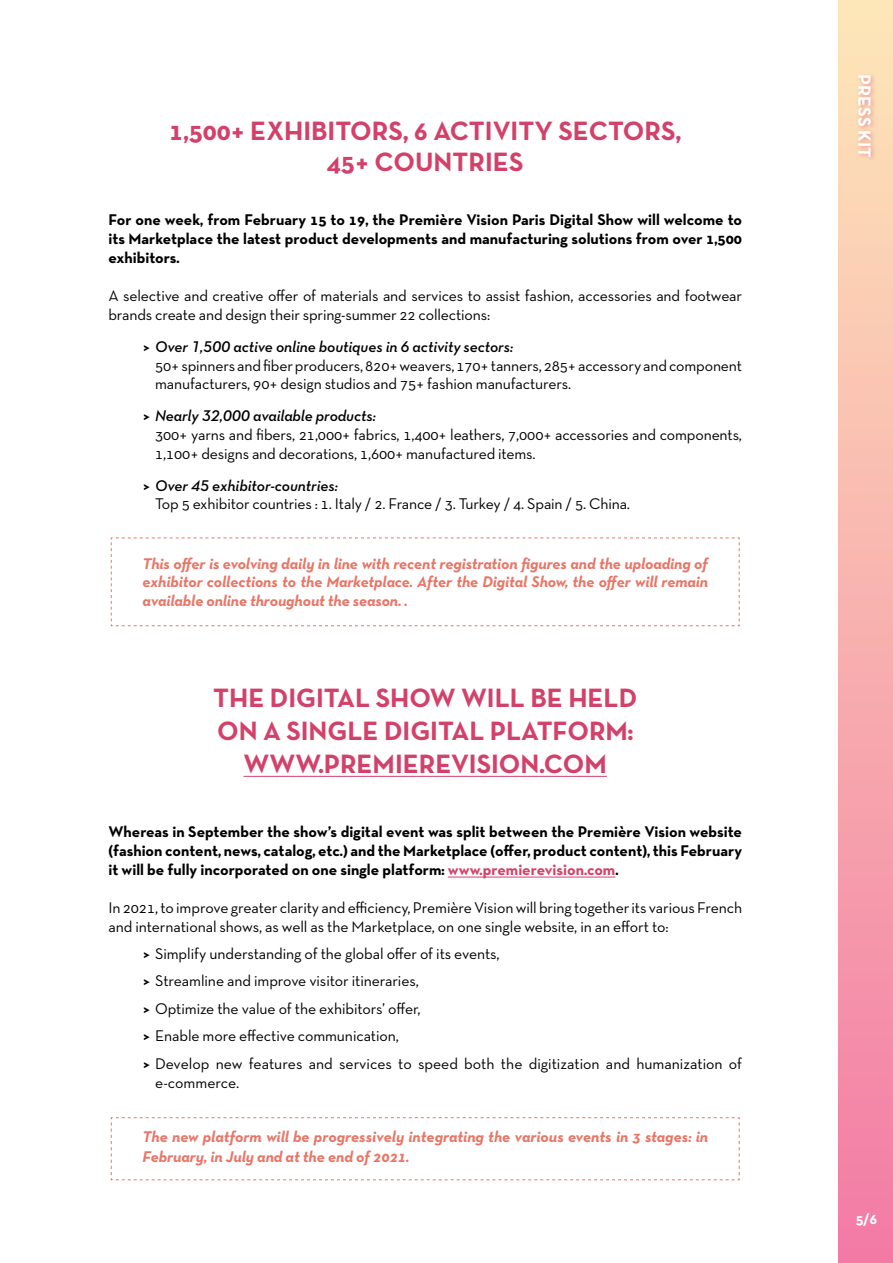
<style>
.page{position:relative;width:893px;height:1263px;background:#fff}
.page>*{position:absolute;margin:0;border:0;box-sizing:border-box;transform-origin:0 0}
.t1{font:700 27px/33px "Neutra Text TF";color:#d3416a;text-align:center}
.t2{font:700 18px "Neutra Text TF";color:#fff}
.t3{font:15.75px/18.9px "Neutra Text TF";letter-spacing:-.01em;color:#000}
.t4{font:700 15.75px/18.9px "Neutra Text TF";color:#000;text-align:justify}
.t5{font:italic 700 15.75px/18.9px "Neutra Text TF";color:#e97566;text-align:justify}
.t6{font:15.75px "Neutra Text TF Demi Italic Alt";letter-spacing:-.005em;color:#000}
.t7{font:700 15px "Neutra Text TF";color:#fff}
.s1{font-family:"Neutra Text TF";font-weight:700}
.s2{color:#d3416a}
.s3{font-weight:700}
</style>
<div class="page">
<svg style="left:111px;top:537px;width:629px;height:89px"></svg>
<div style="left:839px;top:0;width:54px;height:1263px;background:linear-gradient(to bottom,#fde7b9,#f37aa6)"></div>
<hr style="left:448px;top:877px;width:167px;height:1px;background:#d3416a">
<hr style="left:244px;top:776px;width:363px;height:1px;background:#d3416a">
<svg style="left:111px;top:1117px;width:629px;height:63px"></svg>
<div style="left:855px;top:72px;width:22px;height:91px;background:#d3416a;opacity:.45"></div>
<h1 class="t1" style="left:169px;top:114px;width:513px;line-height:31.5px">1,500+ EXHIBITORS, 6 ACTIVITY SECTORS,<br>45+ COUNTRIES</h1>
<p class="t4" style="left:108px;top:210px;width:635px">For one week, from February 15 to 19, the Première Vision Paris Digital Show will welcome to its Marketplace the latest product developments and manufacturing solutions from over 1,500 exhibitors.</p>
<p class="t3" style="left:108px;top:286px;width:635px">A selective and creative offer of materials and services to assist fashion, accessories and footwear brands create and design their spring-summer 22 collections:</p>
<p class="t6" style="left:142px;top:337px;width:372px"><span class="s1">&gt;</span> Over 1,500 active online boutiques in 6 activity sectors:</p>
<p class="t3" style="left:155px;top:355px;width:588px">50+ spinners and fiber producers, 820+ weavers, 170+ tanners, 285+ accessory and component manufacturers, 90+ design studios and 75+ fashion manufacturers.</p>
<p class="t6" style="left:142px;top:406px;width:235px"><span class="s1">&gt;</span> Nearly 32,000 available products:</p>
<p class="t3" style="left:155px;top:425px;width:588px">300+ yarns and fibers, 21,000+ fabrics, 1,400+ leathers, 7,000+ accessories and components,<br>1,100+ designs and decorations, 1,600+ manufactured items.</p>
<p class="t6" style="left:142px;top:475px;width:197px"><span class="s1">&gt;</span> Over 45 exhibitor-countries:</p>
<p class="t3" style="left:155px;top:494px;width:476px">Top 5 exhibitor countries : 1. Italy / 2. France / 3. Turkey / 4. Spain / 5. China.</p>
<p class="t5" style="left:142px;top:553px;width:567px">This offer is evolving daily in line with recent registration figures and the uploading of exhibitor collections to the Marketplace. After the Digital Show, the offer will remain available online throughout the season. .</p>
<h1 class="t1" style="left:213px;top:680px;width:426px">THE DIGITAL SHOW WILL BE HELD<br>ON A SINGLE DIGITAL PLATFORM:<br>WWW.PREMIEREVISION.COM</h1>
<p class="t4" style="left:108px;top:822px;width:635px">Whereas in September the show’s digital event was split between the Première Vision website (fashion content, news, catalog, etc.) and the Marketplace (offer, product content), this February it will be fully incorporated on one single platform: <span class="s2">www.premierevision.com</span>.</p>
<p class="t3" style="left:108px;top:898px;width:635px">In 2021, to improve greater clarity and efficiency, Première Vision will bring together its various French and international shows, as well as the Marketplace, on one single website, in an effort to:</p>
<p class="t3" style="left:142px;top:940px;width:601px;line-height:27.5px"><span class="s3">&gt;</span> Simplify understanding of the global offer of its events,<br><span class="s3">&gt;</span> Streamline and improve visitor itineraries,<br><span class="s3">&gt;</span> Optimize the value of the exhibitors’ offer,<br><span class="s3">&gt;</span> Enable more effective communication,<br><span class="s3">&gt;</span> Develop new features and services to speed both the digitization and humanization of</p>
<p class="t3" style="left:155px;top:1072px;width:86px">e-commerce.</p>
<p class="t5" style="left:142px;top:1127px;width:567px;line-height:19.8px">The new platform will be progressively integrating the various events in 3 stages: in<br>February, in July and at the end of 2021.</p>
<p class="t2" style="left:876px;top:74px;width:85px;rotate:90deg">PRESS KIT</p>
<p class="t7" style="left:856px;top:1209px;width:23px">5/6</p>
</div>
